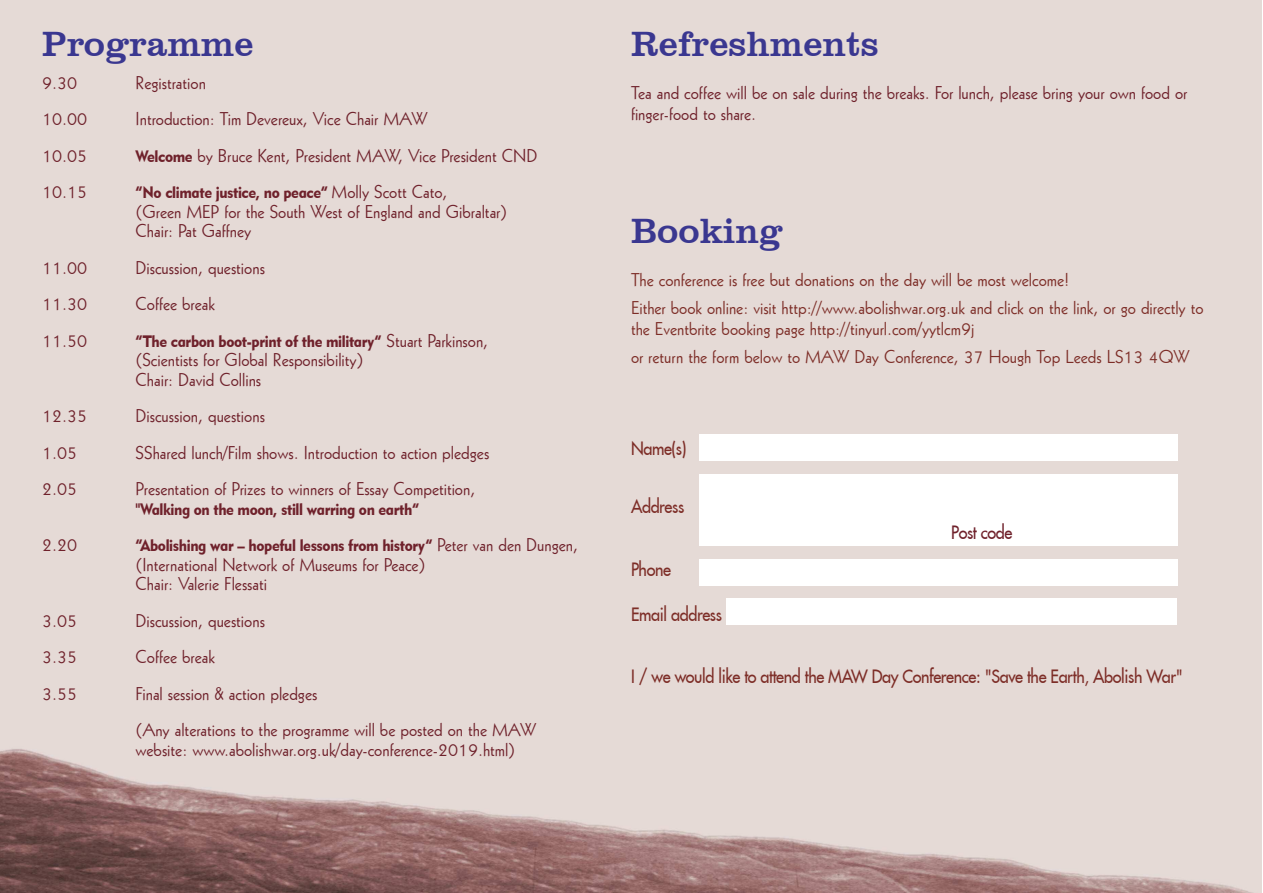
<style>
.page{position:relative;width:1263px;height:893px;background:#fff}
.page>*{position:absolute;margin:0;border:0;box-sizing:border-box;transform-origin:0 0}
.t1{font:36px "Clarendon BT";color:#3a3790}
.t2{font:18px/19.5px "Geometric 231 BT Roman C";color:#6f212b}
.t3{font:18px/28px "Geometric 231 BT Roman C";color:#7d2d27}
.t4{font:18px "Fujiyama 2 Plain";letter-spacing:-.025em;color:#7d2d27;scale:.9 1}
.t5{font:18px "Fujiyama 2 Plain";letter-spacing:-.025em;color:#6f212b;scale:.9 1}
.t6{font:16.5px "Geometric 415 BT Black A";letter-spacing:-.025em;color:#6f212b;scale:.9 1}
.s1{font-family:"Geometric 415 BT Black A";font-size:16.5px}
.s2{font-family:"Geometric 231 BT Roman C";font-size:18px}
</style>
<div class="page">
<img style="left:0;top:0;width:1262px;height:893px">
<div style="left:699px;top:435px;width:478px;height:26px;background:#fff"></div>
<div style="left:699px;top:474px;width:478px;height:72px;background:#fff"></div>
<div style="left:699px;top:559px;width:478px;height:26px;background:#fff"></div>
<div style="left:726px;top:599px;width:450px;height:26px;background:#fff"></div>
<h1 class="t1" style="left:42px;top:22px;width:213px">Programme</h1>
<p class="t2" style="left:42px;top:72px;width:37px">9.30</p>
<p class="t2" style="left:136px;top:72px;width:72px">Registration</p>
<p class="t2" style="left:42px;top:109px;width:47px">10.00</p>
<p class="t2" style="left:136px;top:109px;width:294px">Introduction: Tim Devereux, Vice Chair MAW</p>
<p class="t2" style="left:42px;top:145px;width:47px">10.05</p>
<p class="t2" style="left:136px;top:145px;width:403px"><span class="s1">Welcome</span> by Bruce Kent, President MAW, Vice President CND</p>
<p class="t2" style="left:42px;top:182px;width:47px">10.15</p>
<p class="t6" style="left:136px;top:182px;width:348px">“No climate justice, no peace” <span class="s2">Molly Scott Cato,</span></p>
<p class="t2" style="left:136px;top:201px;width:373px">(Green MEP for the South West of England and Gibraltar)<br>Chair: Pat Gaffney</p>
<p class="t2" style="left:42px;top:257px;width:47px">11.00</p>
<p class="t2" style="left:136px;top:257px;width:131px">Discussion, questions</p>
<p class="t2" style="left:42px;top:294px;width:47px">11.30</p>
<p class="t2" style="left:136px;top:294px;width:81px">Coffee break</p>
<p class="t2" style="left:42px;top:330px;width:47px">11.50</p>
<p class="t6" style="left:136px;top:331px;width:393px">“The carbon boot-print of the military” <span class="s2">Stuart Parkinson,</span></p>
<p class="t2" style="left:136px;top:350px;width:229px">(Scientists for Global Responsibility)<br>Chair: David Collins</p>
<p class="t2" style="left:42px;top:406px;width:47px">12.35</p>
<p class="t2" style="left:136px;top:406px;width:131px">Discussion, questions</p>
<p class="t2" style="left:42px;top:442px;width:37px">1.05</p>
<p class="t2" style="left:136px;top:442px;width:355px">SShared lunch/Film shows. Introduction to action pledges</p>
<p class="t2" style="left:42px;top:479px;width:37px">2.05</p>
<p class="t2" style="left:136px;top:479px;width:341px">Presentation of Prizes to winners of Essay Competition,</p>
<p class="t6" style="left:136px;top:499px;width:317px">"Walking on the moon, still warring on earth”</p>
<p class="t2" style="left:42px;top:535px;width:37px">2.20</p>
<p class="t6" style="left:136px;top:535px;width:493px">“Abolishing war – hopeful lessons from history” <span class="s2">Peter van den Dungen,</span></p>
<p class="t2" style="left:136px;top:554px;width:291px">(International Network of Museums for Peace)<br>Chair: Valerie Flessati</p>
<p class="t2" style="left:42px;top:610px;width:37px">3.05</p>
<p class="t2" style="left:136px;top:610px;width:131px">Discussion, questions</p>
<p class="t2" style="left:42px;top:647px;width:37px">3.35</p>
<p class="t2" style="left:136px;top:647px;width:81px">Coffee break</p>
<p class="t2" style="left:42px;top:683px;width:37px">3.55</p>
<p class="t2" style="left:136px;top:675px;width:402px;line-height:36.5px">Final session &amp; action pledges<br>(Any alterations to the programme will be posted on the MAW</p>
<p class="t2" style="left:136px;top:739px;width:381px">website: www.abolishwar.org.uk/day-conference-2019.html)</p>
<h1 class="t1" style="left:631px;top:22px;width:249px">Refreshments</h1>
<p class="t2" style="left:631px;top:81px;width:558px;line-height:21.6px">Tea and coffee will be on sale during the breaks. For lunch, please bring your own food or finger-food to share.</p>
<h1 class="t1" style="left:631px;top:209px;width:153px">Booking</h1>
<p class="t3" style="left:631px;top:265px;width:574px">The conference is free but donations on the day will be most welcome!<br>Either book online: visit http://www.abolishwar.org.uk and click on the link, or go directly to</p>
<p class="t3" style="left:631px;top:314px;width:560px">the Eventbrite booking page http://tinyurl.com/yytlcm9j<br>or return the form below to MAW Day Conference, 37 Hough Top Leeds LS13 4QW</p>
<p class="t4" style="left:631px;top:439px;width:63px">Name(s)</p>
<p class="t4" style="left:631px;top:497px;width:61px">Address</p>
<p class="t4" style="left:631px;top:560px;width:46px">Phone</p>
<p class="t4" style="left:631px;top:605px;width:103px">Email address</p>
<p class="t5" style="left:951px;top:523px;width:70px">Post code</p>
<p class="t4" style="left:631px;top:667px;width:615px">I / we would like to attend the MAW Day Conference: "Save the Earth, Abolish War"</p>
</div>
